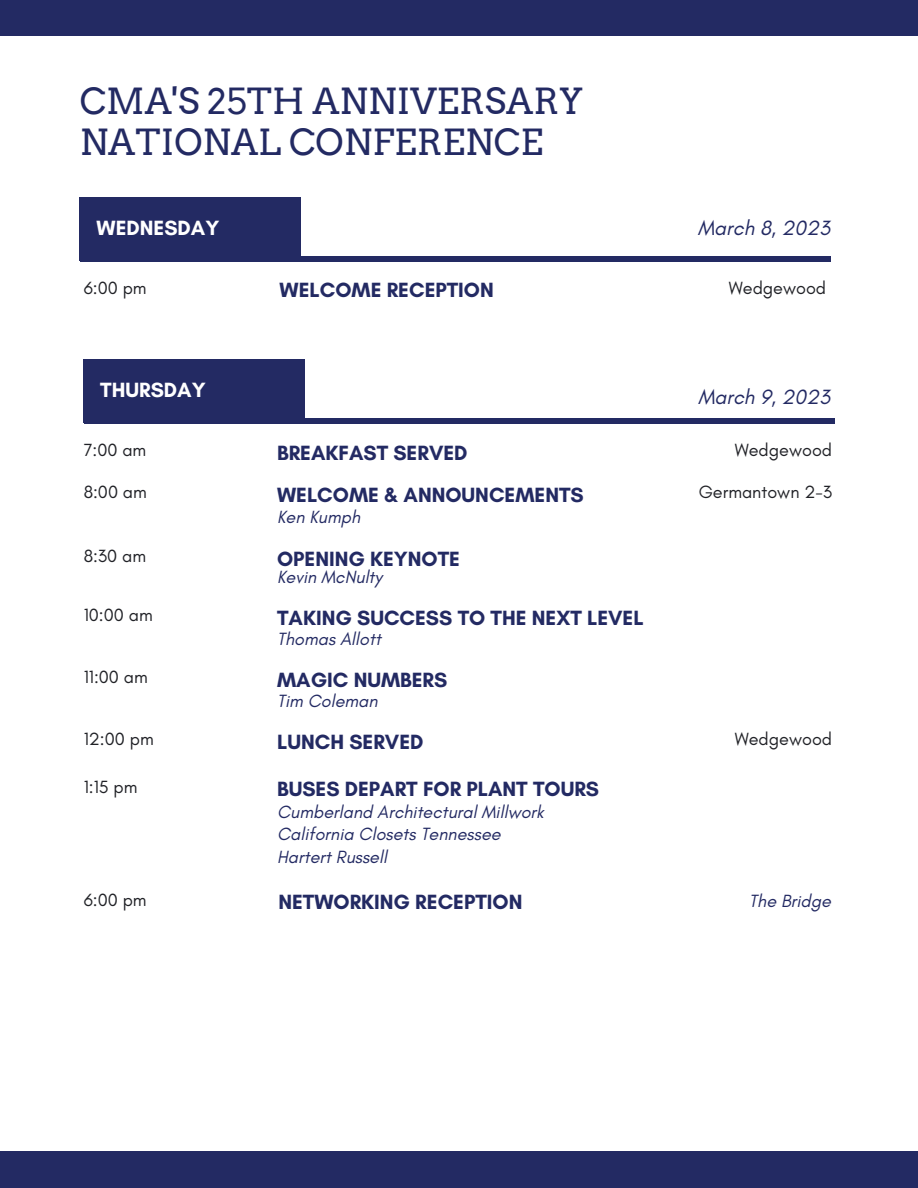
<style>
.page{position:relative;width:918px;height:1188px;background:#fff}
.page>*{position:absolute;margin:0;border:0;box-sizing:border-box;transform-origin:0 0}
.t1{font:36px/41.2px "Arvo";letter-spacing:.005em;color:#232a63}
.t2{font:700 21px "Glacial Indifference";color:#232a63}
.t3{font:italic 21px "Glacial Indifference";color:#232a63}
.t4{font:700 21px "Glacial Indifference";color:#fff}
.t5{font:italic 18px/22.5px "Glacial Indifference";color:#232a63}
.t6{font:18px "Glacial Indifference";color:#212227}
</style>
<div class="page">
<div style="left:0;top:1151px;width:918px;height:37px;background:#232a63"></div>
<div style="left:0;top:0;width:918px;height:36px;background:#232a63"></div>
<div style="left:84px;top:418px;width:751px;height:5px;background:#232a63"></div>
<div style="left:83px;top:360px;width:221px;height:63px;background:#232a63"></div>
<div style="left:80px;top:256px;width:751px;height:5px;background:#232a63"></div>
<div style="left:80px;top:198px;width:221px;height:63px;background:#232a63"></div>
<h1 class="t1" style="left:80px;top:80px;width:505px">CMA'S 25TH ANNIVERSARY<br>NATIONAL CONFERENCE</h1>
<p class="t4" style="left:97px;top:215px;width:124px">WEDNESDAY</p>
<p class="t3" style="left:698px;top:215px;width:134px">March 8, 2023</p>
<p class="t6" style="left:84px;top:277px;width:65px">6:00 pm</p>
<p class="t2" style="left:280px;top:277px;width:216px">WELCOME RECEPTION</p>
<p class="t6" style="left:729px;top:277px;width:99px">Wedgewood</p>
<p class="t4" style="left:100px;top:377px;width:107px">THURSDAY</p>
<p class="t3" style="left:698px;top:384px;width:133px">March 9, 2023</p>
<p class="t6" style="left:84px;top:439px;width:64px">7:00 am</p>
<p class="t2" style="left:277px;top:440px;width:192px">BREAKFAST SERVED</p>
<p class="t6" style="left:735px;top:439px;width:99px">Wedgewood</p>
<p class="t6" style="left:84px;top:481px;width:65px">8:00 am</p>
<p class="t2" style="left:277px;top:482px;width:308px">WELCOME &amp; ANNOUNCEMENTS</p>
<p class="t6" style="left:699px;top:481px;width:135px">Germantown 2-3</p>
<p class="t5" style="left:277px;top:506px;width:85px">Ken Kumph</p>
<p class="t6" style="left:84px;top:545px;width:64px">8:30 am</p>
<p class="t2" style="left:277px;top:546px;width:184px">OPENING KEYNOTE</p>
<p class="t5" style="left:277px;top:565px;width:107px">Kevin McNulty</p>
<p class="t6" style="left:84px;top:604px;width:71px">10:00 am</p>
<p class="t2" style="left:277px;top:605px;width:368px">TAKING SUCCESS TO THE NEXT LEVEL</p>
<p class="t5" style="left:277px;top:627px;width:105px">Thomas Allott</p>
<p class="t6" style="left:84px;top:666px;width:66px">11:00 am</p>
<p class="t5" style="left:277px;top:690px;width:102px">Tim Coleman</p>
<p class="t2" style="left:277px;top:667px;width:172px">MAGIC NUMBERS</p>
<p class="t6" style="left:84px;top:728px;width:72px">12:00 pm</p>
<p class="t2" style="left:277px;top:729px;width:148px">LUNCH SERVED</p>
<p class="t6" style="left:735px;top:728px;width:99px">Wedgewood</p>
<p class="t6" style="left:84px;top:775px;width:55px">1:15 pm</p>
<p class="t2" style="left:277px;top:776px;width:324px">BUSES DEPART FOR PLANT TOURS</p>
<p class="t5" style="left:277px;top:800px;width:268px">Cumberland Architectural Millwork<br>California Closets Tennessee<br>Hartert Russell</p>
<p class="t6" style="left:84px;top:889px;width:65px">6:00 pm</p>
<p class="t2" style="left:278px;top:889px;width:246px">NETWORKING RECEPTION</p>
<p class="t5" style="left:749px;top:890px;width:83px">The Bridge</p>
</div>
